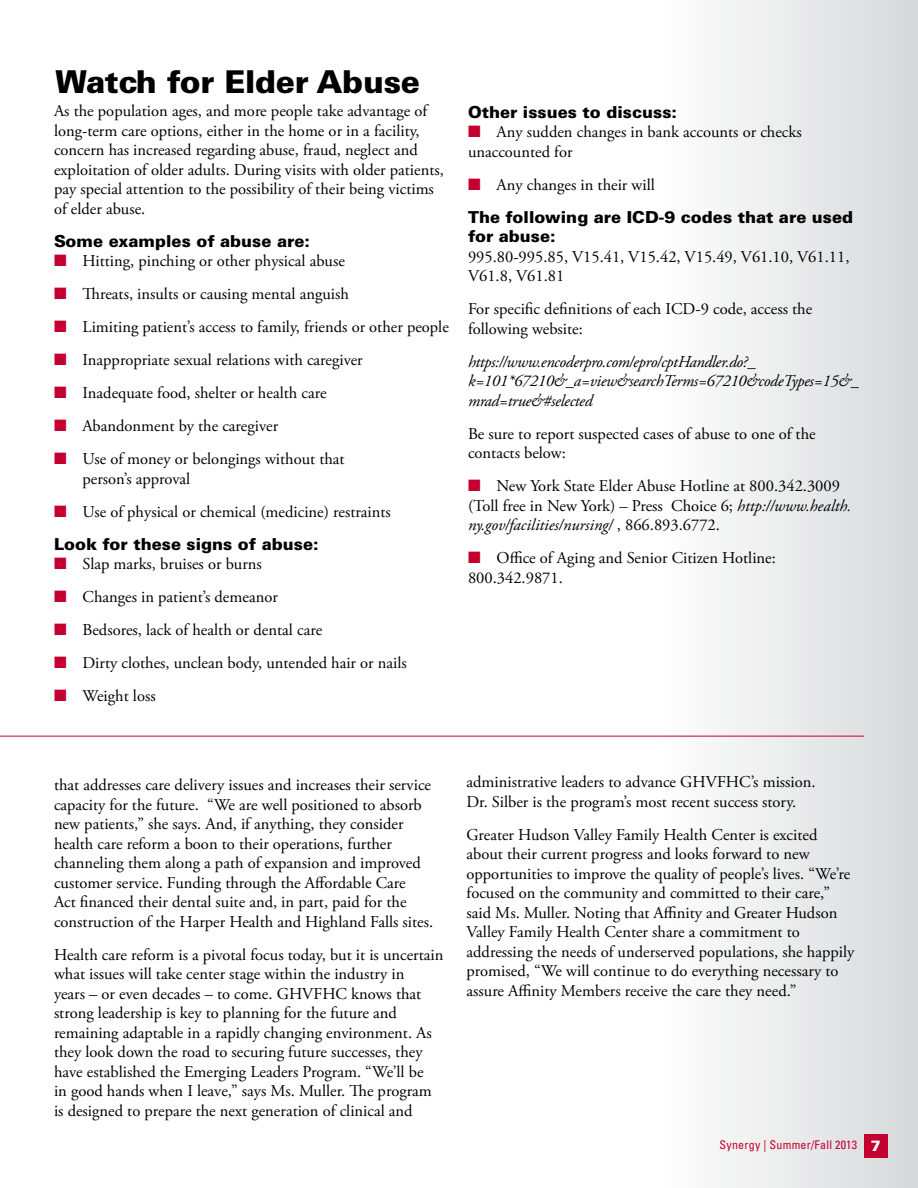
<style>
.page{position:relative;width:918px;height:1188px;background:#fff}
.page>*{position:absolute;margin:0;border:0;box-sizing:border-box;transform-origin:0 0}
.t1{font:900 31.5px "Univers";letter-spacing:-.01em;color:#000}
.t2{font:16.5px/19.5px "Adobe Garamond Pro";color:#000}
.t3{font:italic 16.5px/19.5px "Adobe Garamond Pro";letter-spacing:-.02em;color:#000}
.t4{font:900 16.5px/19.5px "Univers";color:#000}
.t5{font:condensed 12px "Univers";letter-spacing:.02em;color:#c3002f}
.s1{color:#c3002f}
.s2{font-style:italic}
.s3{font-weight:900;font-stretch:normal;font-size:15px;color:#fff}
</style>
<div class="page">
<div style="left:621px;top:0;width:297px;height:1188px;background:linear-gradient(to right,#fff,#d7d9da)"></div>
<div style="left:864px;top:1134px;width:24px;height:24px;background:#c3002f"></div>
<hr style="left:0;top:736px;width:864px;height:1px;background:#c3002f">
<h1 class="t1" style="left:55px;top:62px;width:366px">Watch for Elder Abuse</h1>
<p class="t2" style="left:54px;top:102px;width:391px">As the population ages, and more people take advantage of long-term care options, either in the home or in a facility, concern has increased regarding abuse, fraud, neglect and exploitation of older adults. During visits with older patients, pay special attention to the possibility of their being victims of elder abuse.</p>
<p class="t4" style="left:54px;top:231px;width:257px">Some examples of abuse are:</p>
<p class="t2" style="left:54px;top:252px;width:292px"><span class="s1">■</span> Hitting, pinching or other physical abuse</p>
<p class="t2" style="left:54px;top:285px;width:296px"><span class="s1">■</span> Threats, insults or causing mental anguish</p>
<p class="t2" style="left:54px;top:318px;width:396px"><span class="s1">■</span> Limiting patient’s access to family, friends or other people</p>
<p class="t2" style="left:54px;top:351px;width:310px"><span class="s1">■</span> Inappropriate sexual relations with caregiver</p>
<p class="t2" style="left:54px;top:384px;width:274px"><span class="s1">■</span> Inadequate food, shelter or health care</p>
<p class="t2" style="left:54px;top:417px;width:226px"><span class="s1">■</span> Abandonment by the caregiver</p>
<p class="t2" style="left:83px;top:450px;width:264px;text-indent:-29px"><span class="s1">■</span> Use of money or belongings without that person’s approval</p>
<p class="t2" style="left:54px;top:502px;width:338px"><span class="s1">■</span> Use of physical or chemical (medicine) restraints</p>
<p class="t4" style="left:54px;top:534px;width:266px">Look for these signs of abuse:</p>
<p class="t2" style="left:54px;top:555px;width:209px"><span class="s1">■</span> Slap marks, bruises or burns</p>
<p class="t2" style="left:54px;top:588px;width:225px"><span class="s1">■</span> Changes in patient’s demeanor</p>
<p class="t2" style="left:54px;top:621px;width:270px"><span class="s1">■</span> Bedsores, lack of health or dental care</p>
<p class="t2" style="left:54px;top:654px;width:354px"><span class="s1">■</span> Dirty clothes, unclean body, untended hair or nails</p>
<p class="t2" style="left:54px;top:687px;width:103px"><span class="s1">■</span> Weight loss</p>
<p class="t4" style="left:468px;top:102px;width:211px">Other issues to discuss:</p>
<p class="t2" style="left:468px;top:123px;width:335px"><span class="s1">■</span> Any sudden changes in bank accounts or checks unaccounted for</p>
<p class="t2" style="left:468px;top:175px;width:188px"><span class="s1">■</span> Any changes in their will</p>
<p class="t4" style="left:468px;top:207px;width:387px">The following are ICD-9 codes that are used for abuse:</p>
<p class="t2" style="left:468px;top:247px;width:383px">995.80-995.85, V15.41, V15.42, V15.49, V61.10, V61.11,<br>V61.8, V61.81</p>
<p class="t2" style="left:468px;top:300px;width:346px">For specific definitions of each ICD-9 code, access the following website:</p>
<p class="t3" style="left:468px;top:352px;width:392px">https://www.encoderpro.com/epro/cptHandler.do?_ k=101*67210&amp;_a=view&amp;searchTerms=67210&amp;codeTypes=15&amp;_ mrad=true&amp;#selected</p>
<p class="t2" style="left:468px;top:424px;width:349px">Be sure to report suspected cases of abuse to one of the contacts below:</p>
<p class="t2" style="left:468px;top:477px;width:385px"><span class="s1">■</span> New York State Elder Abuse Hotline at 800.342.3009 (Toll free in New York) – Press Choice 6; <span class="s2">http://www.health. ny.gov/facilities/nursing/</span> , 866.893.6772.</p>
<p class="t2" style="left:468px;top:549px;width:309px"><span class="s1">■</span> Office of Aging and Senior Citizen Hotline:<br>800.342.9871.</p>
<p class="t2" style="left:54px;top:776px;width:381px">that addresses care delivery issues and increases their service capacity for the future. “We are well positioned to absorb new patients,” she says. And, if anything, they consider health care reform a boon to their operations, further channeling them along a path of expansion and improved customer service. Funding through the Affordable Care<br>Act financed their dental suite and, in part, paid for the construction of the Harper Health and Highland Falls sites.</p>
<p class="t2" style="left:54px;top:945px;width:391px">Health care reform is a pivotal focus today, but it is uncertain what issues will take center stage within the industry in<br>years – or even decades – to come. GHVFHC knows that strong leadership is key to planning for the future and remaining adaptable in a rapidly changing environment. As they look down the road to securing future successes, they have established the Emerging Leaders Program. “We’ll be<br>in good hands when I leave,” says Ms. Muller. The program is designed to prepare the next generation of clinical and</p>
<p class="t2" style="left:467px;top:773px;width:351px">administrative leaders to advance GHVFHC’s mission.<br>Dr. Silber is the program’s most recent success story.</p>
<p class="t2" style="left:467px;top:826px;width:389px">Greater Hudson Valley Family Health Center is excited about their current progress and looks forward to new opportunities to improve the quality of people’s lives. “We’re focused on the community and committed to their care,” said Ms. Muller. Noting that Affinity and Greater Hudson Valley Family Health Center share a commitment to addressing the needs of underserved populations, she happily promised, “We will continue to do everything necessary to assure Affinity Members receive the care they need.”</p>
<p class="t5" style="left:720px;top:1137px;width:163px">Synergy | Summer/Fall 2013 <span class="s3">7</span></p>
</div>
